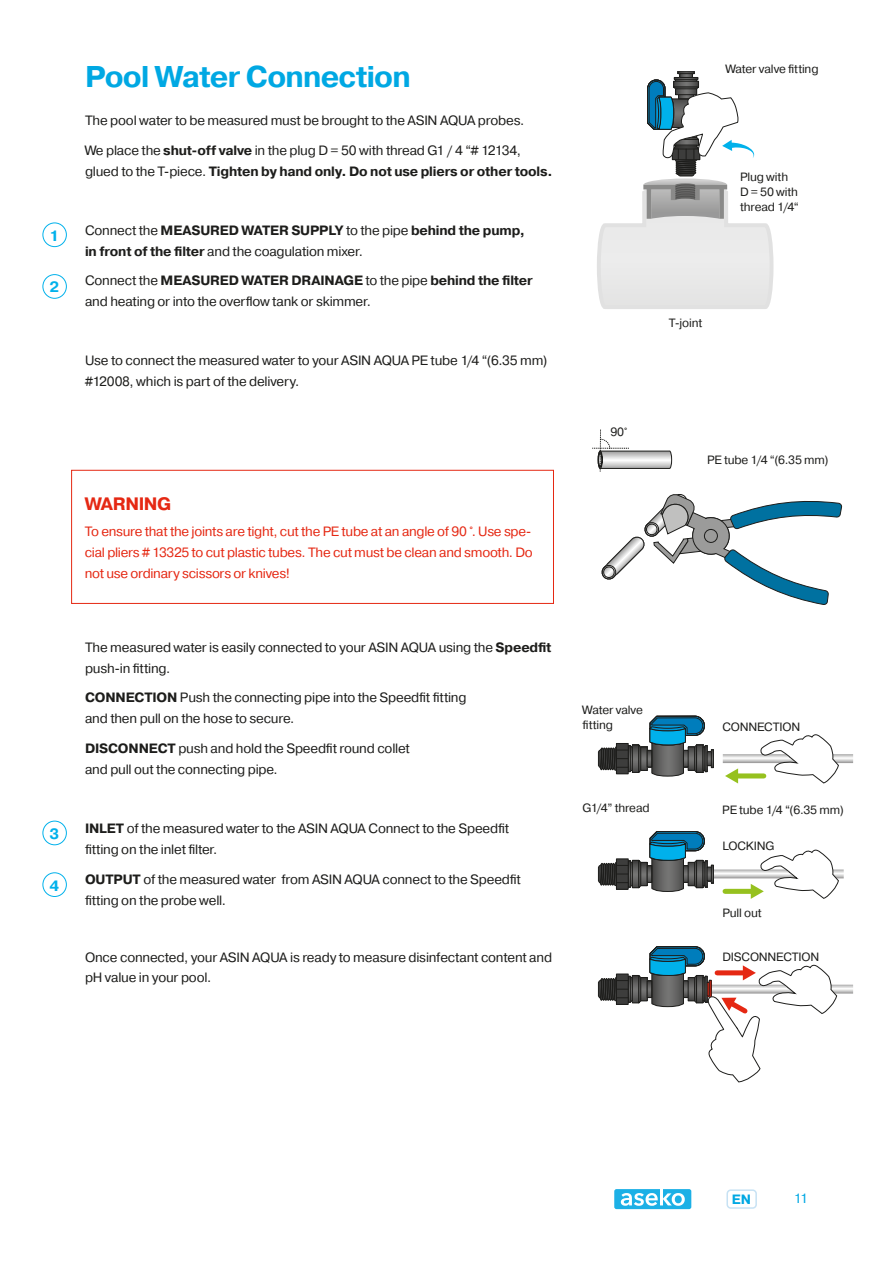
<style>
.page{position:relative;width:893px;height:1263px;background:#fff}
.page>*{position:absolute;margin:0;border:0;box-sizing:border-box;transform-origin:0 0}
.Nadpis_1{font:700 30px "Pragmatica";letter-spacing:-.03em;color:#00a8e3}
.Nadpis_2{font:700 18px "Pragmatica";letter-spacing:-.025em;color:#e52813}
.t1{font:700 15px "Pragmatica";color:#00b1eb}
.t2{font:13.5px/21px "Pragmatica";letter-spacing:-.015em;color:#1d1d1b}
.t3{font:13.5px/21px "Pragmatica";letter-spacing:-.02em;color:#e52813;text-align:justify}
.t4{font:700 13.5px/21px "Pragmatica";letter-spacing:-.01em;color:#1d1d1b}
.t5{font:700 13.5px "Pragmatica";color:#00a8e3}
.t6{font:13.5px "Pragmatica";color:#00a8e3}
.Label{font:12px/15px "Pragmatica";letter-spacing:-.015em;color:#1d1d1b}
.s1{font-weight:700}
.s2{font-weight:400}
</style>
<div class="page">
<div style="left:726px;top:1189px;width:31px;height:20px;border:2px solid #c7e2f4;border-radius:4px"></div>
<svg style="left:614px;top:1189px;width:77px;height:20px"></svg>
<div style="left:71px;top:470px;width:483px;height:134px;border:1px solid #e52813"></div>
<div style="left:43px;top:223px;width:24px;height:24px;border:1px solid #00b1eb;border-radius:50%"></div>
<div style="left:43px;top:821px;width:24px;height:24px;border:1px solid #00b1eb;border-radius:50%"></div>
<div style="left:43px;top:274px;width:24px;height:25px;border:1px solid #00b1eb;border-radius:50%"></div>
<div style="left:43px;top:872px;width:24px;height:25px;border:1px solid #00b1eb;border-radius:50%"></div>
<div style="left:677px;top:71px;width:18px;height:3px;border:1px solid #1d1d1b"></div>
<svg style="left:597px;top:72px;width:176px;height:237px"></svg>
<div style="left:705px;top:745px;width:3px;height:27px;border:1px solid #1d1d1b"></div>
<div style="left:711px;top:749px;width:3px;height:19px;border:1px solid #1d1d1b"></div>
<div style="left:707px;top:751px;width:5px;height:15px;border:1px solid #1d1d1b"></div>
<svg style="left:597px;top:715px;width:108px;height:62px"></svg>
<svg style="left:723px;top:734px;width:130px;height:50px"></svg>
<div style="left:705px;top:860px;width:3px;height:27px;border:1px solid #1d1d1b"></div>
<div style="left:707px;top:866px;width:5px;height:15px;border:1px solid #1d1d1b"></div>
<svg style="left:597px;top:831px;width:108px;height:61px"></svg>
<svg style="left:711px;top:849px;width:133px;height:50px"></svg>
<svg style="left:597px;top:946px;width:256px;height:137px"></svg>
<svg style="left:592px;top:430px;width:80px;height:42px"></svg>
<svg style="left:601px;top:494px;width:242px;height:111px"></svg>
<div style="left:704px;top:529px;width:14px;height:14px;border:1px solid #1d1d1b;border-radius:6px"></div>
<p class="t1" style="left:50px;top:226px;width:11px">1</p>
<p class="t1" style="left:50px;top:277px;width:11px">2</p>
<p class="Nadpis_1" style="left:85px;top:58px;width:327px">Pool Water Connection</p>
<p class="t2" style="left:85px;top:110px;width:441px">The pool water to be measured must be brought to the ASIN AQUA probes.</p>
<p class="t2" style="left:85px;top:140px;width:469px">We place the <span class="s1">shut-off valve</span> in the plug D = 50 with thread G1 / 4 “# 12134, glued to the T-piece. <span class="s1">Tighten by hand only. Do not use pliers or other tools.</span></p>
<p class="t4" style="left:85px;top:220px;width:441px"><span class="s2">Connect the</span> MEASURED WATER SUPPLY <span class="s2">to the pipe</span> behind the pump, in front of the filter <span class="s2">and the coagulation mixer.</span></p>
<p class="t2" style="left:85px;top:270px;width:449px">Connect the <span class="s1">MEASURED WATER DRAINAGE</span> to the pipe <span class="s1">behind the filter </span>and heating or into the overflow tank or skimmer.</p>
<p class="t2" style="left:85px;top:350px;width:464px">Use to connect the measured water to your ASIN AQUA PE tube 1/4 “(6.35 mm) #12008, which is part of the delivery.</p>
<p class="t1" style="left:50px;top:824px;width:11px">3</p>
<p class="t1" style="left:50px;top:876px;width:11px">4</p>
<p class="Nadpis_2" style="left:85px;top:492px;width:88px">WARNING</p>
<p class="t3" style="left:85px;top:521px;width:450px">To ensure that the joints are tight, cut the PE tube at an angle of 90 °. Use spe&shy;cial pliers # 13325 to cut plastic tubes. The cut must be clean and smooth. Do not use ordinary scissors or knives!</p>
<p class="t2" style="left:85px;top:637px;width:468px">The measured water is easily connected to your ASIN AQUA using the <span class="s1">Speedfit </span>push-in fitting.</p>
<p class="t2" style="left:85px;top:688px;width:383px"><span class="s1">CONNECTION</span> Push the connecting pipe into the Speedfit fitting and then pull on the hose to secure.</p>
<p class="t2" style="left:85px;top:738px;width:326px"><span class="s1">DISCONNECT</span> push and hold the Speedfit round collet and pull out the connecting pipe.</p>
<p class="t2" style="left:85px;top:818px;width:426px"><span class="s1">INLET</span> of the measured water to the ASIN AQUA Connect to the Speedfit fitting on the inlet filter.</p>
<p class="t2" style="left:85px;top:869px;width:437px"><span class="s1">OUTPUT</span> of the measured water from ASIN AQUA connect to the Speedfit fitting on the probe well.</p>
<p class="t2" style="left:85px;top:948px;width:469px;line-height:19.5px">Once connected, your ASIN AQUA is ready to measure disinfectant content and pH value in your pool.</p>
<p class="Label" style="left:610px;top:425px;width:19px">90°</p>
<p class="Label" style="left:726px;top:61px;width:94px">Water valve fitting</p>
<p class="Label" style="left:740px;top:170px;width:60px">Plug with<br>D = 50 with thread 1/4“</p>
<p class="Label" style="left:669px;top:315px;width:35px">T-joint</p>
<p class="Label" style="left:707px;top:453px;width:123px">PE tube 1/4 “(6.35 mm)</p>
<p class="Label" style="left:583px;top:702px;width:62px">Water valve fitting</p>
<p class="Label" style="left:583px;top:800px;width:69px">G1/4” thread</p>
<p class="Label" style="left:722px;top:719px;width:79px">CONNECTION</p>
<p class="Label" style="left:722px;top:803px;width:123px">PE tube 1/4 “(6.35 mm)</p>
<p class="Label" style="left:722px;top:838px;width:54px">LOCKING</p>
<p class="Label" style="left:722px;top:905px;width:41px">Pull out</p>
<p class="Label" style="left:722px;top:949px;width:99px">DISCONNECTION</p>
<p class="t5" style="left:732px;top:1190px;width:21px">EN</p>
<p class="t6" style="left:794px;top:1190px;width:15px">11</p>
</div>
